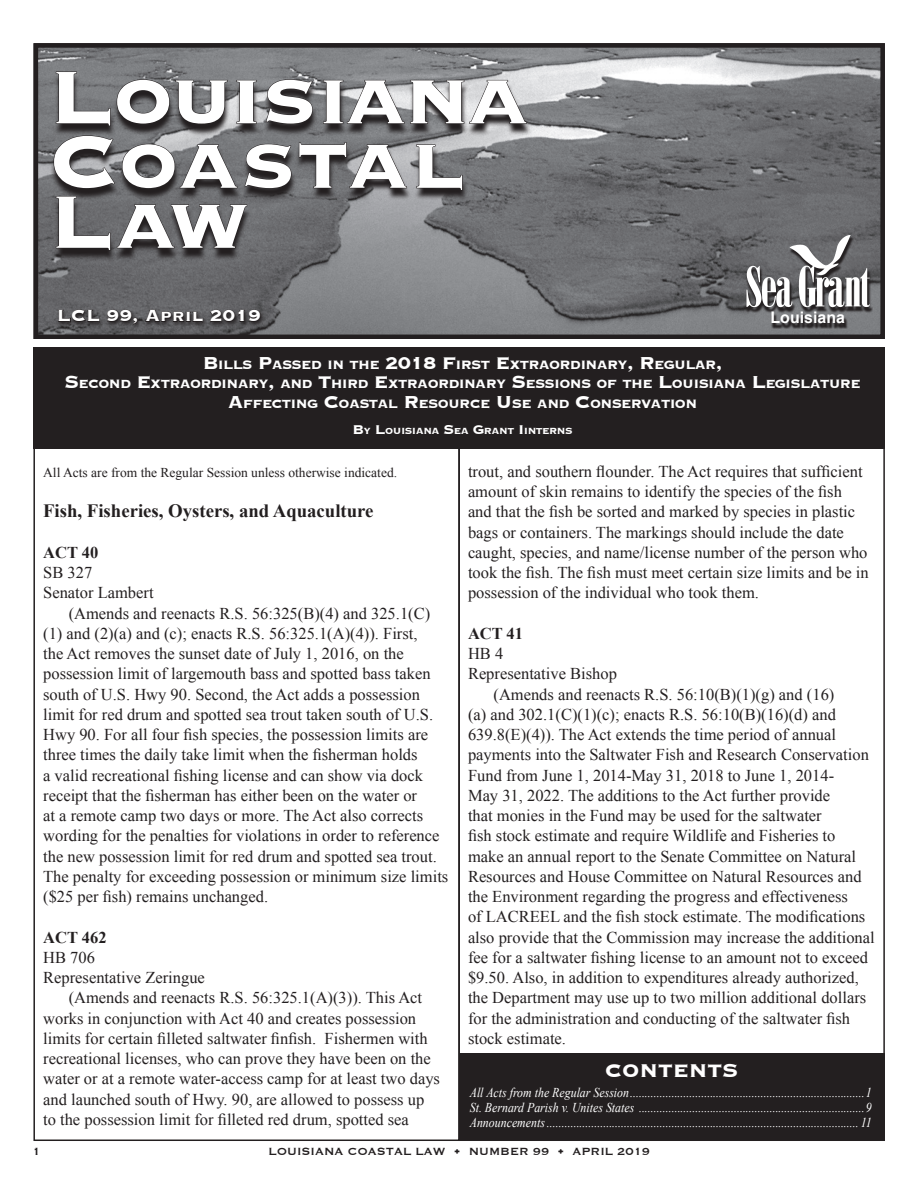
<style>
.page{position:relative;width:918px;height:1188px;background:#fff}
.page>*{position:absolute;margin:0;border:0;box-sizing:border-box;transform-origin:0 0}
.t1{font:700 97.5px "Copperplate";letter-spacing:-.01em;color:#fff}
.t2{font:700 97.5px "Copperplate";letter-spacing:-.04em;color:#fff}
.t3{font:700 24px "Copperplate";color:#fff}
.t4{font:700 21px "Copperplate";color:#fff}
.LCL_12_5_Times_Bold{font:700 18.75px "Times New Roman";color:#231f20}
.LCL_All_Body_Type_11{font:16.5px/20.2px "Times New Roman";color:#231f20}
.LCL_All_Body_Type_11-2{font:700 16.5px "Times New Roman";color:#231f20}
.t5{font:700 15.9px "Arial";color:#fff}
.LCL_Page_1_Main_Head{font:700 15.75px/19.5px "Copperplate";letter-spacing:-.045em;color:#fff;text-align:center}
.t6{font:italic 13.5px "Times New Roman";color:#fff;scale:.88 1}
.LCL_All_Body_Type_11-3{font:13.5px "Times New Roman";color:#231f20}
.t7{font:13.5px "Copperplate";color:#231f20}
.LCL_Page_1_Main_Head-2{font:700 11.55px "Copperplate";letter-spacing:-.045em;color:#fff}
.s1{font-size:22.5px}
.s2{font-size:16.5px}
</style>
<div class="page">
<img style="left:39px;top:48px;width:841px;height:286px">
<div style="left:34px;top:43px;width:851px;height:296px;border:4px solid #231f20"></div>
<svg style="left:50px;top:75px;width:482px;height:188px;background:#77787a"></svg>
<svg style="left:56px;top:71px;width:172px;height:55px;background:#585759"></svg>
<svg style="left:236px;top:80px;width:21px;height:44px"></svg>
<svg style="left:265px;top:79px;width:48px;height:45px;background:#4d4b4d"></svg>
<svg style="left:323px;top:80px;width:204px;height:44px;background:#6b696b"></svg>
<svg style="left:53px;top:135px;width:62px;height:54px;background:#555356"></svg>
<svg style="left:122px;top:144px;width:116px;height:45px;background:#514f51"></svg>
<svg style="left:244px;top:144px;width:48px;height:45px;background:#474648"></svg>
<svg style="left:299px;top:142px;width:108px;height:47px;background:#5b5a5c"></svg>
<svg style="left:416px;top:144px;width:47px;height:47px;background:#646365"></svg>
<svg style="left:56px;top:196px;width:55px;height:55px;background:#4f4e50"></svg>
<svg style="left:117px;top:204px;width:130px;height:45px;background:#454446"></svg>
<svg style="left:56px;top:309px;width:209px;height:21px;background:#565658"></svg>
<svg style="left:58px;top:309px;width:42px;height:14px"></svg>
<svg style="left:106px;top:309px;width:32px;height:16px"></svg>
<svg style="left:145px;top:310px;width:58px;height:13px"></svg>
<svg style="left:210px;top:309px;width:51px;height:13px"></svg>
<div style="left:459px;top:1053px;width:426px;height:87px;background:#231f20"></div>
<svg style="left:745px;top:236px;width:128px;height:93px"></svg>
<img style="left:830px;top:235px;width:18px;height:29px">
<div style="left:34px;top:347px;width:851px;height:101px;background:#231f20"></div>
<p class="t2" style="left:48px;top:33px;width:484px">Louisiana</p>
<p class="t1" style="left:48px;top:97px;width:418px">Coastal</p>
<p class="t1" style="left:48px;top:157px;width:203px">Law</p>
<p class="t4" style="left:57px;top:302px;width:206px">LCL 99, April 2019</p>
<p class="t5" style="left:771px;top:307px;width:76px">Louisiana</p>
<p class="LCL_Page_1_Main_Head" style="left:65px;top:354px;width:797px"><span class="s1">B</span>ills <span class="s1">P</span>assed in the <span class="s1">2018 F</span>irst <span class="s1">E</span>xtraordinary<span class="s1">, R</span> egular<span class="s1">,<br>S</span>econd <span class="s1">E</span>xtraordinary<span class="s1">,</span> and <span class="s1">T</span>hird <span class="s1">E</span>xtraordinary <span class="s1">S</span>essions of the <span class="s1">L</span>ouisiana <span class="s1">L</span>egislature<br><span class="s1">A</span>ffecting <span class="s1">C</span>oastal <span class="s1">R</span> esource <span class="s1">U</span> se and <span class="s1">C</span>onservation</p>
<p class="LCL_Page_1_Main_Head-2" style="left:353px;top:423px;width:222px"><span class="s2">B</span>y <span class="s2">L</span>ouisiana <span class="s2">S</span>ea <span class="s2">G</span>rant <span class="s2">I</span> interns</p>
<p class="LCL_All_Body_Type_11-3" style="left:43px;top:463px;width:355px">All Acts are from the Regular Session unless otherwise indicated.</p>
<p class="LCL_12_5_Times_Bold" style="left:43px;top:498px;width:332px">Fish, Fisheries, Oysters, and Aquaculture</p>
<p class="LCL_All_Body_Type_11-2" style="left:43px;top:541px;width:57px">ACT 40</p>
<p class="LCL_All_Body_Type_11" style="left:43px;top:562px;width:51px">SB 327</p>
<p class="LCL_All_Body_Type_11" style="left:43px;top:583px;width:112px">Senator Lambert</p>
<p class="LCL_All_Body_Type_11" style="left:43px;top:603px;width:407px;text-indent:26px">(Amends and reenacts R.S. 56:325(B)(4) and 325.1(C) (1) and (2)(a) and (c); enacts R.S. 56:325.1(A)(4)). First,<br>the Act removes the sunset date of July 1, 2016, on the possession limit of largemouth bass and spotted bass taken south of U.S. Hwy 90. Second, the Act adds a possession limit for red drum and spotted sea trout taken south of U.S.<br>Hwy 90. For all four fish species, the possession limits are three times the daily take limit when the fisherman holds<br>a valid recreational fishing license and can show via dock receipt that the fisherman has either been on the water or<br>at a remote camp two days or more. The Act also corrects wording for the penalties for violations in order to reference the new possession limit for red drum and spotted sea trout.<br>The penalty for exceeding possession or minimum size limits ($25 per fish) remains unchanged.</p>
<p class="LCL_All_Body_Type_11-2" style="left:43px;top:926px;width:65px">ACT 462</p>
<p class="LCL_All_Body_Type_11" style="left:43px;top:947px;width:53px">HB 706</p>
<p class="LCL_All_Body_Type_11" style="left:43px;top:967px;width:163px">Representative Zeringue</p>
<p class="LCL_All_Body_Type_11" style="left:43px;top:988px;width:398px;text-indent:26px">(Amends and reenacts R.S. 56:325.1(A)(3)). This Act works in conjunction with Act 40 and creates possession limits for certain filleted saltwater finfish. Fishermen with recreational licenses, who can prove they have been on the water or at a remote water-access camp for at least two days and launched south of Hwy. 90, are allowed to possess up to the possession limit for filleted red drum, spotted sea</p>
<p class="LCL_All_Body_Type_11" style="left:468px;top:461px;width:402px">trout, and southern flounder. The Act requires that sufficient amount of skin remains to identify the species of the fish and that the fish be sorted and marked by species in plastic bags or containers. The markings should include the date caught, species, and name/license number of the person who took the fish. The fish must meet certain size limits and be in possession of the individual who took them.</p>
<p class="LCL_All_Body_Type_11-2" style="left:468px;top:622px;width:57px">ACT 41</p>
<p class="LCL_All_Body_Type_11" style="left:468px;top:643px;width:37px">HB 4</p>
<p class="LCL_All_Body_Type_11" style="left:468px;top:664px;width:150px">Representative Bishop</p>
<p class="LCL_All_Body_Type_11" style="left:468px;top:684px;width:408px;text-indent:26px">(Amends and reenacts R.S. 56:10(B)(1)(g) and (16)<br>(a) and 302.1(C)(1)(c); enacts R.S. 56:10(B)(16)(d) and 639.8(E)(4)). The Act extends the time period of annual payments into the Saltwater Fish and Research Conservation Fund from June 1, 2014-May 31, 2018 to June 1, 2014-<br>May 31, 2022. The additions to the Act further provide<br>that monies in the Fund may be used for the saltwater<br>fish stock estimate and require Wildlife and Fisheries to make an annual report to the Senate Committee on Natural Resources and House Committee on Natural Resources and the Environment regarding the progress and effectiveness<br>of LACREEL and the fish stock estimate. The modifications also provide that the Commission may increase the additional fee for a saltwater fishing license to an amount not to exceed $9.50. Also, in addition to expenditures already authorized, the Department may use up to two million additional dollars for the administration and conducting of the saltwater fish stock estimate.</p>
<p class="t3" style="left:605px;top:1055px;width:135px">CONTENTS</p>
<p class="t6" style="left:470px;top:1083px;width:458px">All Acts from the Regular Session...............................................................................1</p>
<p class="t6" style="left:470px;top:1098px;width:458px">St. Bernard Parish v. Unites States ............................................................................9</p>
<p class="t6" style="left:470px;top:1113px;width:458px">Announcements ......................................................................................................... 11</p>
<p class="t7" style="left:33px;top:1143px;width:10px">1</p>
<p class="t7" style="left:269px;top:1143px;width:383px">LOUISIANA COASTAL LAW • NUMBER 99 • APRIL 2019</p>
</div>
